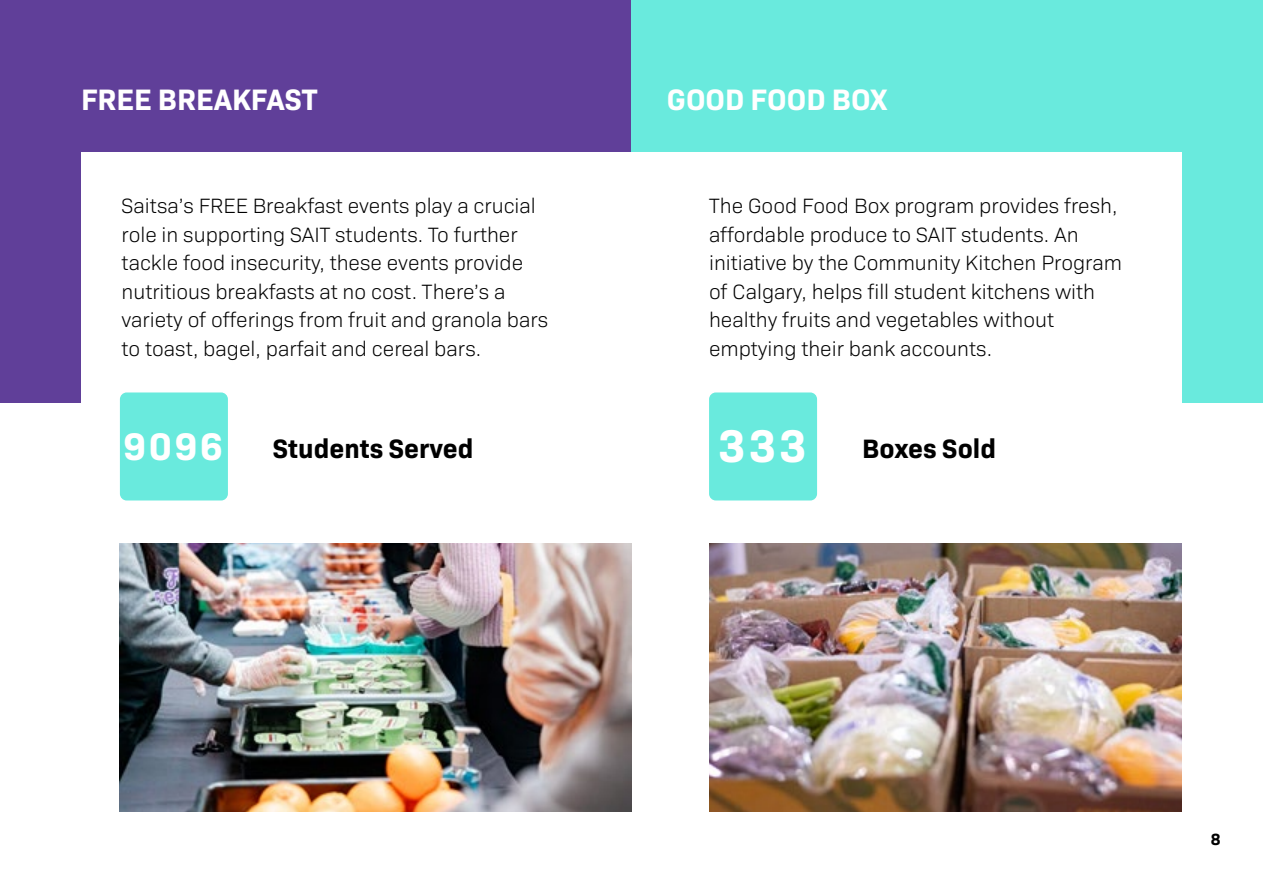
<style>
.page{position:relative;width:1263px;height:893px;background:#fff}
.page>*{position:absolute;margin:0;border:0;box-sizing:border-box;transform-origin:0 0}
.t1{font:700 39px "Bio Sans";color:#fff}
.t2{font:700 30px "Bio Sans";color:#fff}
.t3{font:700 27px "Bio Sans";color:#000}
.t4{font:300 21px/28.5px "Bio Sans";color:#000}
.t5{font:700 16.5px "Bio Sans";color:#000}
.s1{font-size:46.5px;color:#fff}
</style>
<div class="page">
<div style="left:0;top:0;width:631px;height:402px;background:#603f99"></div>
<div style="left:631px;top:0;width:632px;height:402px;background:#69eadd"></div>
<div style="left:81px;top:152px;width:517px;height:294px;background:#fff"></div>
<div style="left:120px;top:392px;width:108px;height:108px;background:#69eadd;border-radius:7px"></div>
<div style="left:590px;top:152px;width:592px;height:358px;background:#fff"></div>
<img style="left:709px;top:543px;width:473px;height:269px">
<img style="left:120px;top:543px;width:511px;height:269px">
<div style="left:709px;top:392px;width:108px;height:108px;background:#69eadd;border-radius:7px"></div>
<h2 class="t2" style="left:81px;top:77px;width:238px">FREE BREAKFAST</h2>
<h2 class="t2" style="left:667px;top:77px;width:222px">GOOD FOOD BOX</h2>
<p class="t4" style="left:122px;top:190px;width:428px">Saitsa’s FREE Breakfast events play a crucial role in supporting SAIT students. To further tackle food insecurity, these events provide nutritious breakfasts at no cost. There’s a variety of offerings from fruit and granola bars to toast, bagel, parfait and cereal bars.</p>
<p class="t4" style="left:709px;top:190px;width:414px">The Good Food Box program provides fresh, affordable produce to SAIT students. An initiative by the Community Kitchen Program of Calgary, helps fill student kitchens with healthy fruits and vegetables without emptying their bank accounts.</p>
<h1 class="t1" style="left:123px;top:416px;width:101px">9096</h1>
<p class="t3" style="left:273px;top:428px;width:202px">Students Served</p>
<p class="t3" style="left:718px;top:428px;width:280px"><span class="s1">333</span> Boxes Sold</p>
<p class="t5" style="left:1211px;top:826px;width:11px">8</p>
</div>
